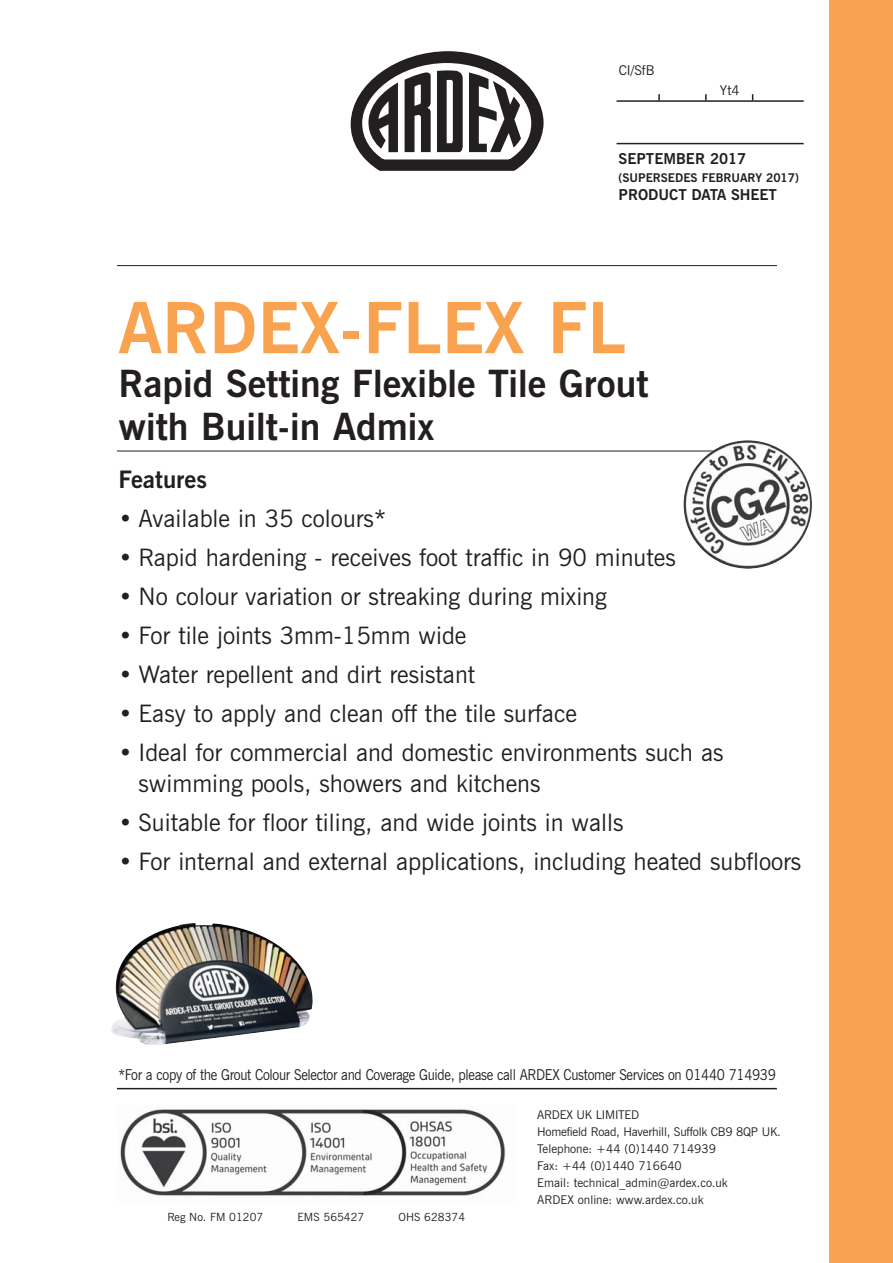
<style>
.page{position:relative;width:893px;height:1263px;background:#fff}
.page>*{position:absolute;margin:0;border:0;box-sizing:border-box;transform-origin:0 0}
.t1{font:700 70.5px "News Gothic BT";color:#f9a350}
.t2{font:700 37.5px/43.5px "News Gothic BT";color:#231f20}
.t3{font:24px/31.5px "News Gothic BT";color:#231f20}
.t4{font:700 24px "News Gothic BT";color:#231f20}
.t5{font:15px "News Gothic BT";letter-spacing:-.025em;color:#231f20;scale:.9 1}
.t6{font:700 15px "News Gothic BT";color:#231f20}
.t7{font:13.5px "News Gothic BT";color:#231f20}
.t8{font:12px/17.1px "News Gothic BT";color:#231f20}
.t9{font:700 12px "News Gothic BT";color:#231f20}
.t10{font:11.25px "News Gothic BT";letter-spacing:.005em;color:#231f20}
</style>
<div class="page">
<div style="left:829px;top:0;width:64px;height:1263px;background:#f9a350"></div>
<hr style="left:617px;top:100px;width:187px;height:2px;background:#231f20">
<hr style="left:617px;top:143px;width:187px;height:1px;background:#231f20">
<svg style="left:658px;top:94px;width:2px;height:7px"></svg>
<svg style="left:705px;top:94px;width:2px;height:7px"></svg>
<svg style="left:350px;top:51px;width:194px;height:120px"></svg>
<hr style="left:117px;top:265px;width:660px;height:1px;background:#231f20">
<hr style="left:117px;top:451px;width:660px;height:1px;background:#231f20">
<hr style="left:117px;top:1088px;width:660px;height:1px;background:#231f20">
<img style="left:684px;top:440px;width:128px;height:129px;border-radius:50%">
<img style="left:111px;top:923px;width:202px;height:122px">
<img style="left:120px;top:1109px;width:386px;height:87px">
<p class="t7" style="left:619px;top:65px;width:37px">CI/SfB</p>
<p class="t7" style="left:720px;top:85px;width:21px">Yt4</p>
<p class="t6" style="left:619px;top:153px;width:129px">SEPTEMBER 2017</p>
<p class="t9" style="left:619px;top:173px;width:182px">(SUPERSEDES FEBRUARY 2017)</p>
<p class="t6" style="left:619px;top:189px;width:160px">PRODUCT DATA SHEET</p>
<h1 class="t1" style="left:118px;top:302px;width:509px">ARDEX-FLEX FL</h1>
<h2 class="t2" style="left:118px;top:365px;width:532px">Rapid Setting Flexible Tile Grout with Built-in Admix</h2>
<p class="t4" style="left:118px;top:470px;width:90px">Features</p>
<p class="t3" style="left:118px;top:505px;width:269px">• Available in 35 colours*</p>
<p class="t3" style="left:118px;top:544px;width:559px">• Rapid hardening - receives foot traffic in 90 minutes</p>
<p class="t3" style="left:118px;top:583px;width:490px">• No colour variation or streaking during mixing</p>
<p class="t3" style="left:118px;top:622px;width:349px">• For tile joints 3mm-15mm wide</p>
<p class="t3" style="left:118px;top:661px;width:358px">• Water repellent and dirt resistant</p>
<p class="t3" style="left:118px;top:700px;width:460px">• Easy to apply and clean off the tile surface</p>
<p class="t3" style="left:139px;top:739px;width:587px;text-indent:-20px">• Ideal for commercial and domestic environments such as swimming pools, showers and kitchens</p>
<p class="t3" style="left:118px;top:809px;width:507px">• Suitable for floor tiling, and wide joints in walls</p>
<p class="t3" style="left:118px;top:848px;width:684px">• For internal and external applications, including heated subfloors</p>
<p class="t5" style="left:118px;top:1070px;width:732px">*For a copy of the Grout Colour Selector and Coverage Guide, please call ARDEX Customer Services on 01440 714939</p>
<p class="t8" style="left:537px;top:1107px;width:245px">ARDEX UK LIMITED<br>Homefield Road, Haverhill, Suffolk CB9 8QP UK.<br>Telephone: +44 (0)1440 714939<br>Fax: +44 (0)1440 716640<br>Email: technical_admin@ardex.co.uk<br>ARDEX online: www.ardex.co.uk</p>
<p class="t10" style="left:167px;top:1212px;width:97px">Reg No. FM 01207</p>
<p class="t10" style="left:297px;top:1212px;width:68px">EMS 565427</p>
<p class="t10" style="left:399px;top:1212px;width:68px">OHS 628374</p>
</div>
